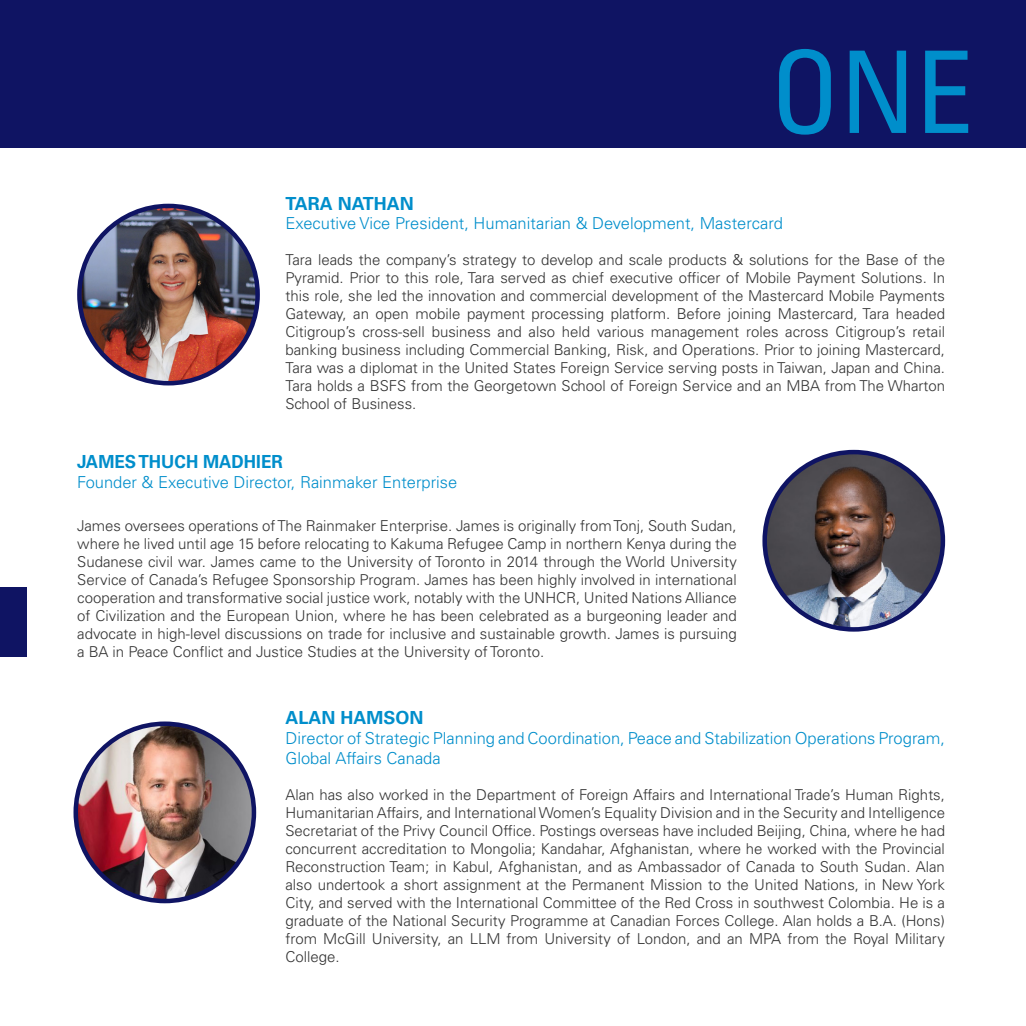
<style>
.page{position:relative;width:1026px;height:1026px;background:#fff}
.page>*{position:absolute;margin:0;border:0;box-sizing:border-box;transform-origin:0 0}
.t1{font:condensed 114px "Univers";color:#008ecb}
.t2{font:700 18px "Univers";color:#008ecb}
.t3{font:700 18px "Univers";color:#008ecb;scale:.95 1}
.t4{font:300 16.5px/19.8px "Univers";color:#008ecb}
.t5{font:300 15px/18px "Univers";color:#333;text-align:justify}
</style>
<div class="page">
<div style="left:0;top:0;width:1026px;height:148px;background:#0f1463"></div>
<div style="left:0;top:587px;width:27px;height:70px;background:#0f1463"></div>
<img style="left:79px;top:206px;width:179px;height:177px;border-radius:89px">
<div style="left:77px;top:204px;width:183px;height:181px;border:4px solid #0f1463;border-radius:50%"></div>
<img style="left:765px;top:452px;width:178px;height:177px;border-radius:89px">
<div style="left:762px;top:450px;width:183px;height:182px;border:4px solid #0f1463;border-radius:50%"></div>
<img style="left:76px;top:724px;width:178px;height:177px">
<div style="left:74px;top:722px;width:182px;height:181px;border:4px solid #0f1463;border-radius:50%"></div>
<p class="t1" style="left:770px;top:20px;width:204px">ONE</p>
<p class="t2" style="left:285px;top:193px;width:130px">TARA NATHAN</p>
<p class="t4" style="left:285px;top:214px;width:499px">Executive Vice President, Humanitarian &amp; Development, Mastercard</p>
<p class="t5" style="left:285px;top:251px;width:661px">Tara leads the company’s strategy to develop and scale products &amp; solutions for the Base of the Pyramid. Prior to this role, Tara served as chief executive officer of Mobile Payment Solutions. In this role, she led the innovation and commercial development of the Mastercard Mobile Payments Gateway, an open mobile payment processing platform. Before joining Mastercard, Tara headed Citigroup’s cross-sell business and also held various management roles across Citigroup’s retail banking business including Commercial Banking, Risk, and Operations. Prior to joining Mastercard, Tara was a diplomat in the United States Foreign Service serving posts in Taiwan, Japan and China.<br>Tara holds a BSFS from the Georgetown School of Foreign Service and an MBA from The Wharton School of Business.</p>
<p class="t3" style="left:77px;top:452px;width:218px">JAMES THUCH MADHIER</p>
<p class="t4" style="left:77px;top:473px;width:382px">Founder &amp; Executive Director, Rainmaker Enterprise</p>
<p class="t5" style="left:77px;top:517px;width:661px">James oversees operations of The Rainmaker Enterprise. James is originally from Tonj, South Sudan, where he lived until age 15 before relocating to Kakuma Refugee Camp in northern Kenya during the Sudanese civil war. James came to the University of Toronto in 2014 through the World University Service of Canada’s Refugee Sponsorship Program. James has been highly involved in international cooperation and transformative social justice work, notably with the UNHCR, United Nations Alliance of Civilization and the European Union, where he has been celebrated as a burgeoning leader and advocate in high-level discussions on trade for inclusive and sustainable growth. James is pursuing a BA in Peace Conflict and Justice Studies at the University of Toronto.</p>
<p class="t2" style="left:285px;top:707px;width:140px">ALAN HAMSON</p>
<p class="t4" style="left:285px;top:728px;width:661px">Director of Strategic Planning and Coordination, Peace and Stabilization Operations Program,<br>Global Affairs Canada</p>
<p class="t5" style="left:285px;top:785px;width:661px">Alan has also worked in the Department of Foreign Affairs and International Trade’s Human Rights, Humanitarian Affairs, and International Women’s Equality Division and in the Security and Intelligence Secretariat of the Privy Council Office. Postings overseas have included Beijing, China, where he had concurrent accreditation to Mongolia; Kandahar, Afghanistan, where he worked with the Provincial Reconstruction Team; in Kabul, Afghanistan, and as Ambassador of Canada to South Sudan. Alan also undertook a short assignment at the Permanent Mission to the United Nations, in New York City, and served with the International Committee of the Red Cross in southwest Colombia. He is a graduate of the National Security Programme at Canadian Forces College. Alan holds a B.A. (Hons) from McGill University, an LLM from University of London, and an MPA from the Royal Military College.</p>
</div>
